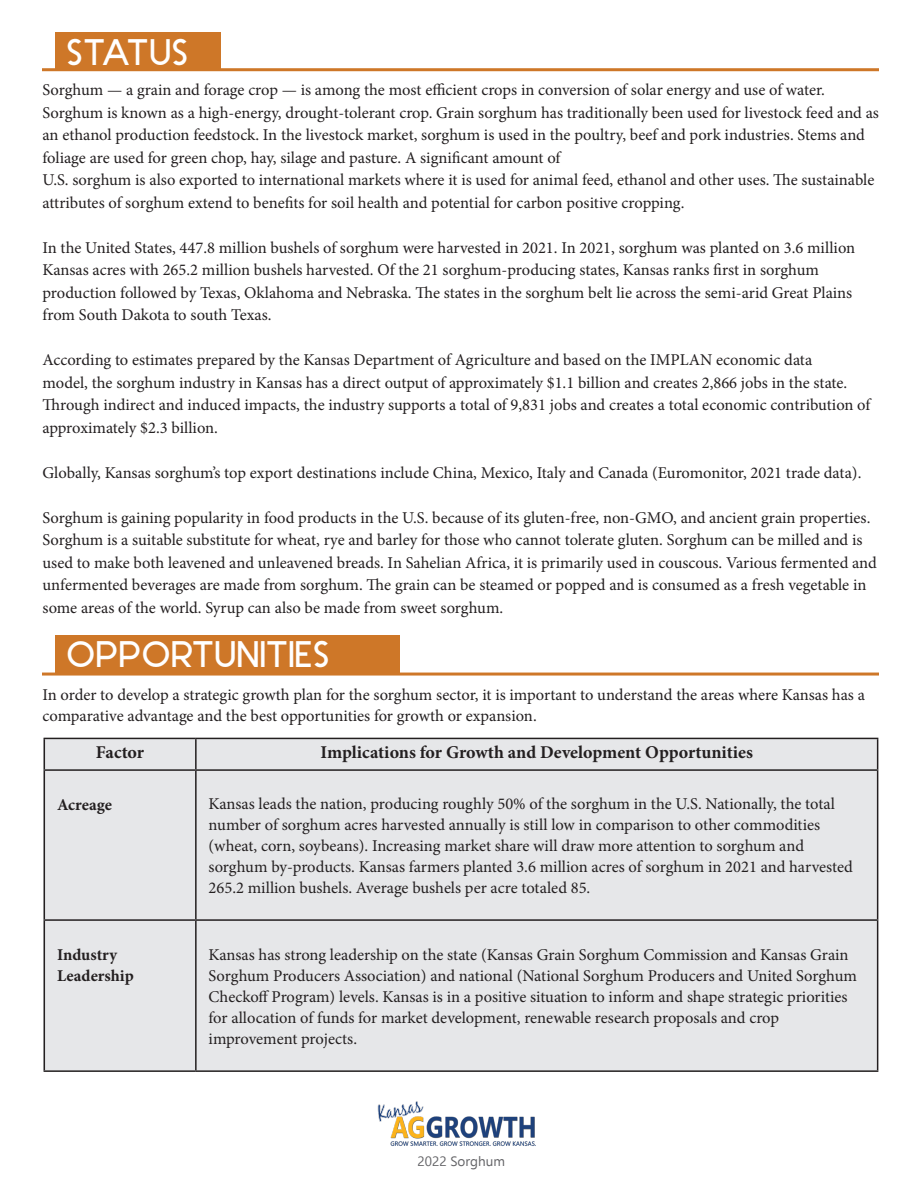
<style>
.page{position:relative;width:918px;height:1188px;background:#fff}
.page>*{position:absolute;margin:0;border:0;box-sizing:border-box;transform-origin:0 0}
.t1{font:34.5px "Stark";color:#fff}
.t2{font:700 18px "Minion Pro";letter-spacing:-.005em;color:#231f20}
.t3{font:16.5px/22.5px "Minion Pro";letter-spacing:-.005em;color:#231f20}
.t4{font:700 16.5px "Minion Pro";color:#231f20}
.t5{font:13.5px "Ebrima";color:#636366}
</style>
<div class="page">
<div style="left:43px;top:738px;width:834px;height:333px;background:#e6e7e9"></div>
<hr style="left:44px;top:738px;width:152px;height:1px;background:#231f20">
<hr style="left:44px;top:739px;width:1px;height:30px;background:#231f20">
<hr style="left:196px;top:738px;width:682px;height:1px;background:#231f20">
<hr style="left:195px;top:739px;width:2px;height:30px;background:#231f20">
<hr style="left:877px;top:739px;width:1px;height:30px;background:#231f20">
<hr style="left:44px;top:769px;width:152px;height:2px;background:#231f20">
<hr style="left:44px;top:771px;width:1px;height:148px;background:#231f20">
<hr style="left:196px;top:769px;width:682px;height:2px;background:#231f20">
<hr style="left:195px;top:771px;width:2px;height:148px;background:#231f20">
<hr style="left:877px;top:771px;width:1px;height:148px;background:#231f20">
<hr style="left:44px;top:919px;width:152px;height:2px;background:#231f20">
<hr style="left:44px;top:921px;width:1px;height:149px;background:#231f20">
<hr style="left:196px;top:919px;width:682px;height:2px;background:#231f20">
<hr style="left:195px;top:921px;width:2px;height:149px;background:#231f20">
<hr style="left:877px;top:921px;width:1px;height:149px;background:#231f20">
<hr style="left:44px;top:1070px;width:152px;height:2px;background:#231f20">
<hr style="left:196px;top:1070px;width:682px;height:2px;background:#231f20">
<div style="left:56px;top:32px;width:165px;height:39px;background:#ce7728"></div>
<hr style="left:42px;top:68px;width:837px;height:3px;background:#ce7728">
<div style="left:56px;top:635px;width:344px;height:39px;background:#ce7728"></div>
<hr style="left:42px;top:673px;width:837px;height:3px;background:#ce7728">
<img style="left:377px;top:1101px;width:159px;height:45px">
<p class="t1" style="left:66px;top:25px;width:124px">STATUS</p>
<p class="t3" style="left:42px;top:79px;width:838px">Sorghum — a grain and forage crop — is among the most efficient crops in conversion of solar energy and use of water.<br>Sorghum is known as a high-energy, drought-tolerant crop. Grain sorghum has traditionally been used for livestock feed and as an ethanol production feedstock. In the livestock market, sorghum is used in the poultry, beef and pork industries. Stems and foliage are used for green chop, hay, silage and pasture. A significant amount of</p>
<p class="t3" style="left:42px;top:169px;width:834px">U.S. sorghum is also exported to international markets where it is used for animal feed, ethanol and other uses. The sustainable attributes of sorghum extend to benefits for soil health and potential for carbon positive cropping.</p>
<p class="t3" style="left:42px;top:236px;width:814px">In the United States, 447.8 million bushels of sorghum were harvested in 2021. In 2021, sorghum was planted on 3.6 million Kansas acres with 265.2 million bushels harvested. Of the 21 sorghum-producing states, Kansas ranks first in sorghum production followed by Texas, Oklahoma and Nebraska. The states in the sorghum belt lie across the semi-arid Great Plains from South Dakota to south Texas.</p>
<p class="t3" style="left:42px;top:349px;width:829px">According to estimates prepared by the Kansas Department of Agriculture and based on the IMPLAN economic data<br>model, the sorghum industry in Kansas has a direct output of approximately $1.1 billion and creates 2,866 jobs in the state.<br>Through indirect and induced impacts, the industry supports a total of 9,831 jobs and creates a total economic contribution of approximately $2.3 billion.</p>
<p class="t3" style="left:42px;top:461px;width:820px">Globally, Kansas sorghum’s top export destinations include China, Mexico, Italy and Canada (Euromonitor, 2021 trade data).</p>
<p class="t3" style="left:42px;top:506px;width:836px">Sorghum is gaining popularity in food products in the U.S. because of its gluten-free, non-GMO, and ancient grain properties.<br>Sorghum is a suitable substitute for wheat, rye and barley for those who cannot tolerate gluten. Sorghum can be milled and is used to make both leavened and unleavened breads. In Sahelian Africa, it is primarily used in couscous. Various fermented and unfermented beverages are made from sorghum. The grain can be steamed or popped and is consumed as a fresh vegetable in some areas of the world. Syrup can also be made from sweet sorghum.</p>
<p class="t1" style="left:66px;top:628px;width:265px">OPPORTUNITIES</p>
<p class="t3" style="left:42px;top:685px;width:824px;line-height:21px">In order to develop a strategic growth plan for the sorghum sector, it is important to understand the areas where Kansas has a comparative advantage and the best opportunities for growth or expansion.</p>
<p class="t2" style="left:96px;top:739px;width:50px">Factor</p>
<p class="t2" style="left:321px;top:739px;width:434px">Implications for Growth and Development Opportunities</p>
<p class="t4" style="left:57px;top:793px;width:57px">Acreage</p>
<p class="t3" style="left:209px;top:793px;width:628px;line-height:21px">Kansas leads the nation, producing roughly 50% of the sorghum in the U.S. Nationally, the total number of sorghum acres harvested annually is still low in comparison to other commodities (wheat, corn, soybeans). Increasing market share will draw more attention to sorghum and</p>
<p class="t3" style="left:209px;top:856px;width:646px;line-height:21px">sorghum by-products. Kansas farmers planted 3.6 million acres of sorghum in 2021 and harvested<br>265.2 million bushels. Average bushels per acre totaled 85.</p>
<p class="t4" style="left:57px;top:943px;width:62px">Industry</p>
<p class="t4" style="left:57px;top:964px;width:78px">Leadership</p>
<p class="t3" style="left:209px;top:944px;width:650px;line-height:21px">Kansas has strong leadership on the state (Kansas Grain Sorghum Commission and Kansas Grain<br>Sorghum Producers Association) and national (National Sorghum Producers and United Sorghum<br>Checkoff Program) levels. Kansas is in a positive situation to inform and shape strategic priorities</p>
<p class="t3" style="left:209px;top:1007px;width:572px">for allocation of funds for market development, renewable research proposals and crop</p>
<p class="t3" style="left:209px;top:1028px;width:150px">improvement projects.</p>
<p class="t5" style="left:418px;top:1151px;width:89px">2022 Sorghum</p>
</div>
